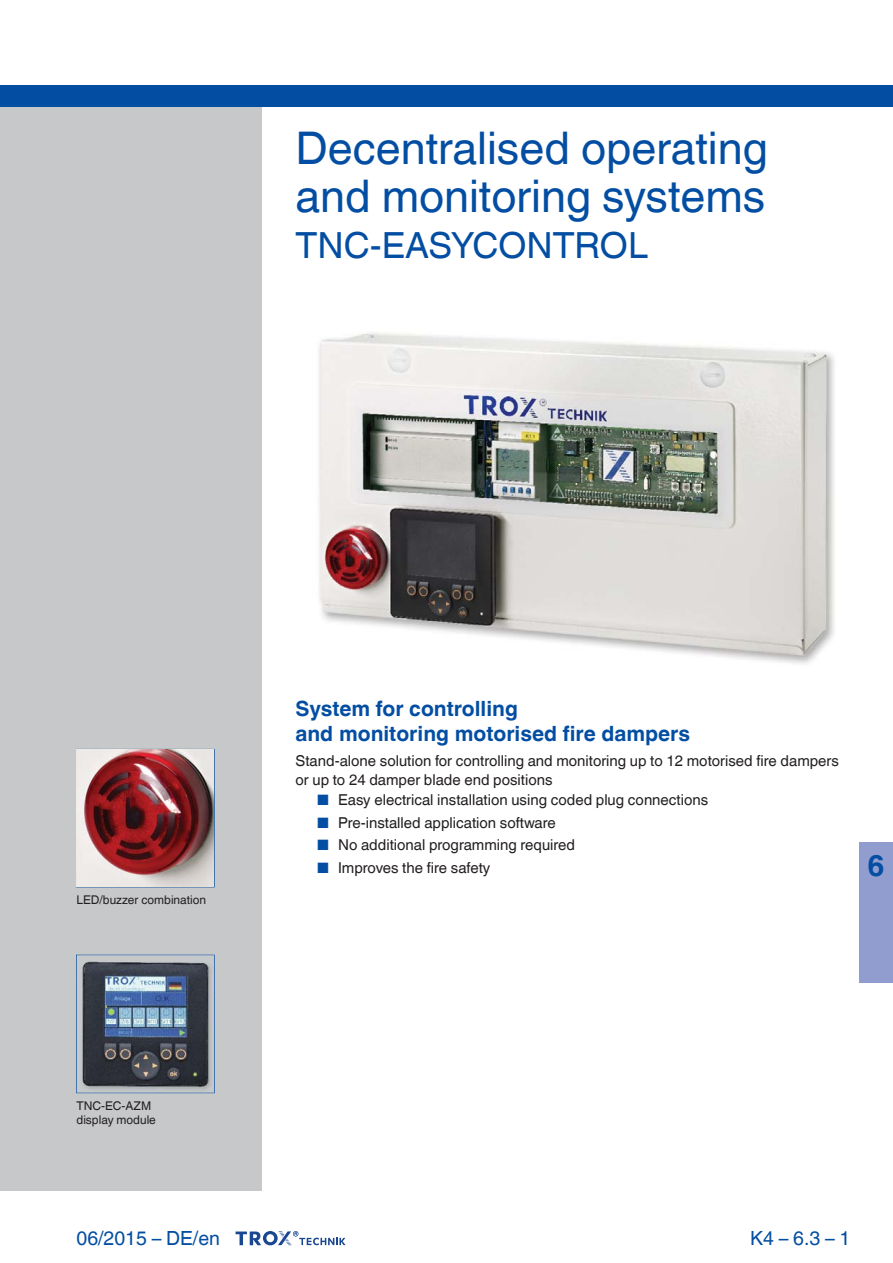
<style>
.page{position:relative;width:893px;height:1263px;background:#fff}
.page>*{position:absolute;margin:0;border:0;box-sizing:border-box;transform-origin:0 0}
.t1{font:45px/48px "TROX Helvetica";color:#034ea2}
.t2{font:36px "TROX Helvetica";color:#034ea2}
.t3{font:700 30px "TROX Helvetica";color:#034ea2}
.t4{font:700 21px/25.5px "TROX Helvetica";color:#034ea2}
.t5{font:19.5px "TROX Helvetica";color:#034ea2}
.t6{font:15px/19.5px "TROX Helvetica";color:#231f20}
.t7{font:12px/14.4px "TROX Helvetica";color:#231f20}
.s1{color:#034ea2}
</style>
<div class="page">
<div style="left:0;top:106px;width:261px;height:1084px;background:#c6c8ca"></div>
<div style="left:0;top:85px;width:893px;height:21px;background:#034ea2"></div>
<svg style="left:76px;top:749px;width:139px;height:138px"></svg>
<img style="left:77px;top:750px;width:137px;height:137px">
<svg style="left:76px;top:955px;width:139px;height:138px"></svg>
<img style="left:77px;top:955px;width:137px;height:137px">
<img style="left:318px;top:332px;width:517px;height:332px">
<div style="left:859px;top:842px;width:34px;height:140px;background:#929dcf"></div>
<svg style="left:236px;top:1231px;width:110px;height:15px"></svg>
<h1 class="t1" style="left:295px;top:120px;width:474px">Decentralised operating and monitoring systems</h1>
<h2 class="t2" style="left:295px;top:215px;width:354px">TNC-EASYCONTROL</h2>
<p class="t7" style="left:76px;top:891px;width:131px">LED/buzzer combina tion</p>
<h3 class="t4" style="left:295px;top:694px;width:396px">System for controlling<br>and monitoring motorised fire dampers</h3>
<p class="t6" style="left:295px;top:749px;width:545px">Stand-alone solution for controlling and monitoring up to 12 motorised fire dampers or up to 24 damper blade end positions</p>
<p class="t6" style="left:317px;top:788px;width:393px"><span class="s1">■</span> Easy electrical installation using coded plug connections</p>
<p class="t6" style="left:317px;top:811px;width:241px"><span class="s1">■</span> Pre-installed application software</p>
<p class="t6" style="left:317px;top:834px;width:260px"><span class="s1">■</span> No additional programming required</p>
<p class="t6" style="left:317px;top:856px;width:175px"><span class="s1">■</span> Improves the fire safety</p>
<h3 class="t3" style="left:867px;top:841px;width:19px">6</h3>
<p class="t7" style="left:76px;top:1097px;width:81px">TNC-EC-AZM display module</p>
<h3 class="t5" style="left:76px;top:1222px;width:145px">06/2015 – DE/en</h3>
<h3 class="t5" style="left:750px;top:1222px;width:102px">K 4 – 6.3 – 1</h3>
</div>
